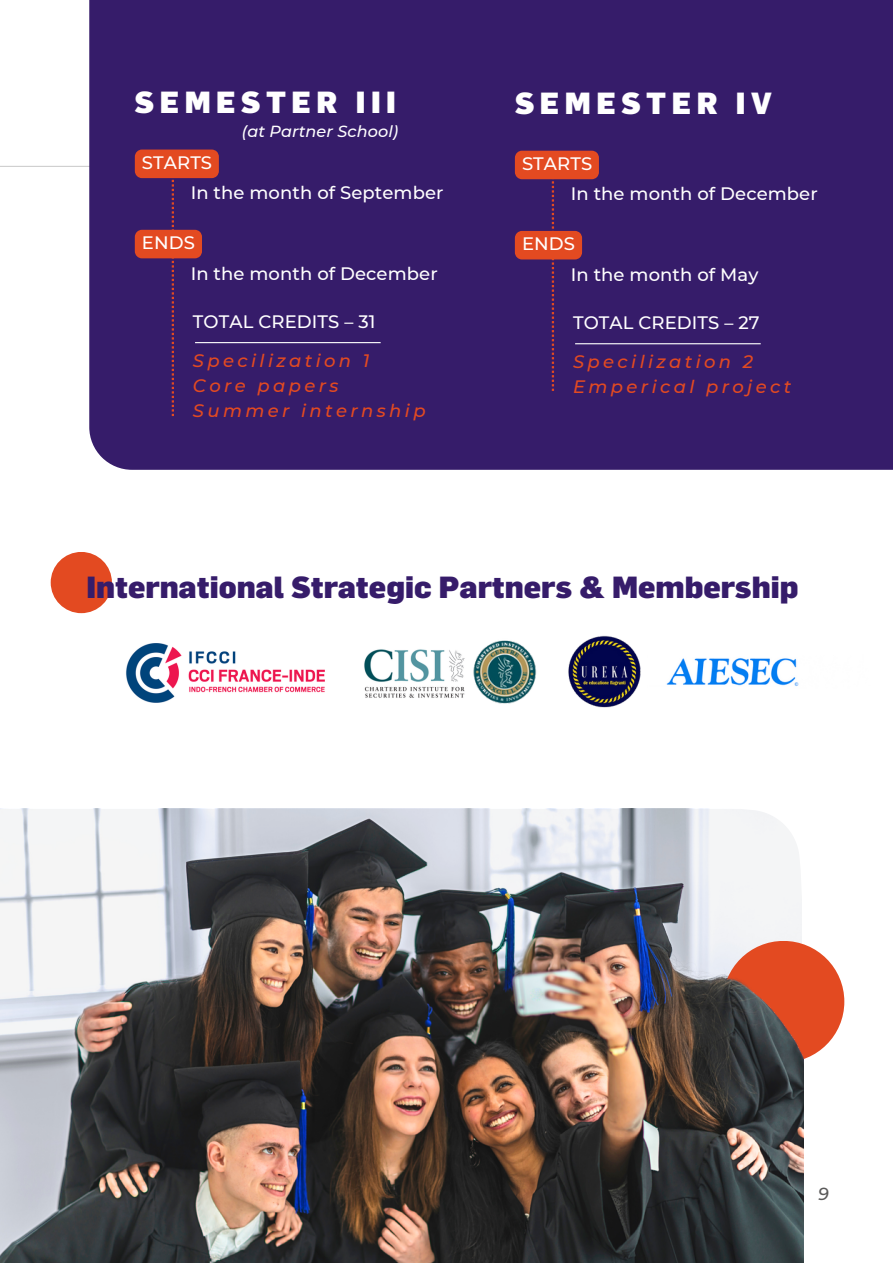
<style>
.page{position:relative;width:893px;height:1264px;background:#fff}
.page>*{position:absolute;margin:0;border:0;box-sizing:border-box;transform-origin:0 0}
.t1{font:900 30px "Flama";color:#361c6a}
.t2{font:900 30px "Flama";letter-spacing:.185em;color:#fff}
.t3{font:500 18px "Montserrat";letter-spacing:.005em;color:#fff}
.t4{font:italic 500 18px "Montserrat";letter-spacing:.19em;color:#e34a21}
.t5{font:italic 500 17.4px "Montserrat";color:#5b5a5a}
.t6{font:italic 500 16.05px "Montserrat";letter-spacing:.005em;color:#fff}
</style>
<div class="page">
<hr style="left:0;top:166px;width:112px;height:1px;background:#cecece">
<div style="left:89px;top:0;width:803px;height:469px;background:#361c6a"></div>
<img style="left:126px;top:643px;width:199px;height:59px">
<img style="left:364px;top:649px;width:101px;height:49px">
<img style="left:473px;top:640px;width:64px;height:64px">
<img style="left:666px;top:658px;width:133px;height:28px">
<img style="left:568px;top:635px;width:73px;height:73px">
<hr style="left:195px;top:342px;width:185px;height:1px;background:#fff">
<hr style="left:575px;top:343px;width:185px;height:1px;background:#fff">
<div style="left:51px;top:552px;width:61px;height:61px;background:#e34a21;border-radius:50%"></div>
<svg style="left:697px;top:808px;width:78px;height:10px"></svg>
<div style="left:722px;top:940px;width:122px;height:122px;background:#e34a21;border-radius:50%"></div>
<img style="left:0;top:818px;width:803px;height:444px">
<svg style="left:135px;top:149px;width:84px;height:267px;background:#58255b"></svg>
<svg style="left:515px;top:151px;width:84px;height:240px;background:#5b265a"></svg>
<p class="t2" style="left:135px;top:84px;width:262px">SEMESTER III</p>
<p class="t2" style="left:515px;top:85px;width:258px">SEMESTER IV</p>
<p class="t6" style="left:242px;top:121px;width:158px">(at Partner School)</p>
<p class="t3" style="left:142px;top:151px;width:72px">STARTS</p>
<p class="t3" style="left:522px;top:153px;width:72px">STARTS</p>
<p class="t3" style="left:191px;top:182px;width:254px">In the month of September</p>
<p class="t3" style="left:570px;top:183px;width:248px">In the month of December</p>
<p class="t3" style="left:142px;top:232px;width:54px">ENDS</p>
<p class="t3" style="left:522px;top:233px;width:54px">ENDS</p>
<p class="t3" style="left:191px;top:263px;width:248px">In the month of December</p>
<p class="t3" style="left:570px;top:264px;width:189px">In the month of May</p>
<p class="t3" style="left:193px;top:311px;width:184px">TOTAL CREDITS – 31</p>
<p class="t4" style="left:193px;top:350px;width:178px">Specilization 1</p>
<p class="t4" style="left:193px;top:374px;width:147px">Core papers</p>
<p class="t4" style="left:193px;top:399px;width:234px">Summer internship</p>
<p class="t3" style="left:573px;top:312px;width:188px">TOTAL CREDITS – 27</p>
<p class="t4" style="left:573px;top:351px;width:182px">Specilization 2</p>
<p class="t4" style="left:573px;top:376px;width:220px">Emperical project</p>
<p class="t1" style="left:86px;top:568px;width:713px">International Strategic Partners &amp; Membership</p>
<p class="t5" style="left:818px;top:1182px;width:12px">9</p>
</div>
